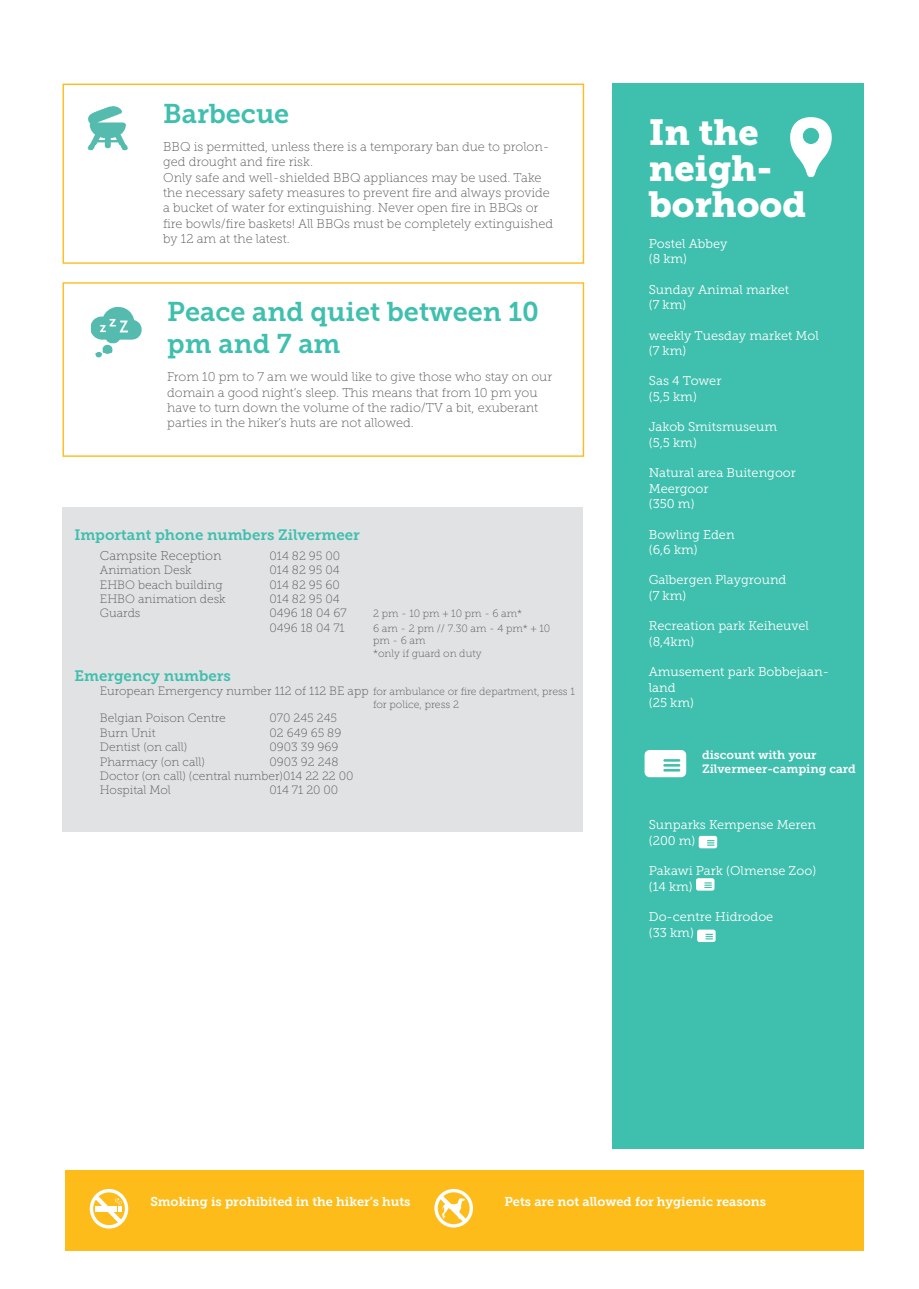
<style>
.page{position:relative;width:919px;height:1289px;background:#fff}
.page>*{position:absolute;margin:0;border:0;box-sizing:border-box;transform-origin:0 0}
.t1{font:36px/36px "Museo Slab 900";color:#fff}
.titel{font:27px/32.4px "Museo Slab 700";color:#3fbfae}
.subtitel{font:15px "Museo Slab 700";color:#3fbfae}
.titel-2{font:12.75px/15.3px "Museo Slab 100";color:#57585a}
.t2{font:12.75px/15.3px "Museo Slab 300";color:#fff}
.t3{font:12.75px "Museo Slab 700";color:#fff}
.t4{font:12px "Museo Slab 100";color:#57585a}
.t5{font:12px "Museo Slab 700";color:#fff}
.t6{font:10.5px "Museo Slab 100";color:#57585a}
.s1{font-size:10.5px}
</style>
<div class="page">
<div style="left:63px;top:84px;width:521px;height:180px;border:1px solid #fdbc19"></div>
<div style="left:63px;top:282px;width:521px;height:175px;border:1px solid #fdbc19"></div>
<div style="left:63px;top:507px;width:519px;height:324px;background:#e1e2e4"></div>
<img style="left:91px;top:307px;width:50px;height:51px">
<img style="left:87px;top:106px;width:41px;height:45px">
<div style="left:65px;top:1169px;width:798px;height:81px;background:#fdbc19"></div>
<svg style="left:90px;top:1189px;width:38px;height:39px"></svg>
<svg style="left:434px;top:1189px;width:39px;height:38px"></svg>
<div style="left:612px;top:83px;width:251px;height:1065px;background:#3fbfae"></div>
<svg style="left:698px;top:835px;width:19px;height:13px"></svg>
<svg style="left:696px;top:878px;width:18px;height:13px"></svg>
<svg style="left:697px;top:929px;width:18px;height:13px"></svg>
<svg style="left:790px;top:117px;width:42px;height:60px"></svg>
<svg style="left:644px;top:750px;width:42px;height:27px"></svg>
<p class="titel" style="left:163px;top:98px;width:128px">Barbecue</p>
<p class="titel-2" style="left:163px;top:139px;width:388px">BBQ is permitted, unless there is a temporary ban due to prolon&shy;ged drought and fire risk.</p>
<p class="titel-2" style="left:163px;top:170px;width:391px">Only safe and well-shielded BBQ appliances may be used. Take the necessary safety measures to prevent fire and always provide a bucket of water for extinguishing. Never open fire in BBQs or fire bowls/fire baskets! All BBQs must be completely extinguished by 12 am at the latest.</p>
<p class="titel" style="left:167px;top:295px;width:373px">Peace and quiet between 10 pm and 7 am</p>
<p class="titel-2" style="left:167px;top:369px;width:386px">From 10 pm to 7 am we would like to give those who stay on our domain a good night’s sleep. This means that from 10 pm you have to turn down the volume of the radio/TV a bit, exuberant parties in the hiker’s huts are not allowed.</p>
<p class="subtitel" style="left:74px;top:526px;width:287px">Important phone numbers Zilvermeer</p>
<p class="titel-2" style="left:100px;top:548px;width:123px">Campsite Reception</p>
<p class="t4" style="left:269px;top:549px;width:72px">014 82 95 00</p>
<p class="t4" style="left:100px;top:563px;width:93px">Animation Desk</p>
<p class="t4" style="left:269px;top:563px;width:72px">014 82 95 04</p>
<p class="t4" style="left:100px;top:578px;width:124px">EHBO beach building</p>
<p class="t4" style="left:269px;top:578px;width:72px">014 82 95 60</p>
<p class="t4" style="left:100px;top:592px;width:127px">EHBO animation desk</p>
<p class="t4" style="left:269px;top:592px;width:72px">014 82 95 04</p>
<p class="t4" style="left:100px;top:606px;width:42px">Guards</p>
<p class="t4" style="left:269px;top:606px;width:79px">0496 18 04 67</p>
<p class="t6" style="left:373px;top:608px;width:150px">2 pm - 10 pm + 10 pm - 6 am*</p>
<p class="t4" style="left:269px;top:621px;width:77px">0496 18 04 71</p>
<p class="t6" style="left:373px;top:622px;width:179px">6 am - 2 pm // 7.30 am - 4 pm* + 10</p>
<p class="t6" style="left:373px;top:635px;width:54px">pm - 6 am</p>
<p class="t6" style="left:373px;top:647px;width:110px">*only if guard on duty</p>
<p class="subtitel" style="left:74px;top:667px;width:158px">Emergency numbers</p>
<p class="t4" style="left:100px;top:684px;width:476px">European Emergency number 112 of 112 BE app <span class="s1">for ambulance or fire department, press 1</span></p>
<p class="t6" style="left:373px;top:698px;width:87px">for police, press 2</p>
<p class="t4" style="left:100px;top:711px;width:127px">Belgian Poison Centre</p>
<p class="t4" style="left:269px;top:711px;width:69px">070 245 245</p>
<p class="t4" style="left:100px;top:726px;width:57px">Burn Unit</p>
<p class="t4" style="left:269px;top:726px;width:73px">02 649 65 89</p>
<p class="t4" style="left:100px;top:740px;width:89px">Dentist (on call)</p>
<p class="t4" style="left:269px;top:740px;width:70px">0903 39 969</p>
<p class="t4" style="left:100px;top:755px;width:106px">Pharmacy (on call)</p>
<p class="t4" style="left:269px;top:755px;width:70px">0903 92 248</p>
<p class="t4" style="left:100px;top:769px;width:255px">Doctor (on call) (central number)014 22 22 00</p>
<p class="t4" style="left:100px;top:783px;width:72px">Hospital Mol</p>
<p class="t4" style="left:269px;top:783px;width:70px">014 71 20 00</p>
<p class="t1" style="left:648px;top:115px;width:111px">In the</p>
<p class="t1" style="left:648px;top:151px;width:159px">neigh&shy;borhood</p>
<p class="t2" style="left:648px;top:236px;width:80px">Postel Abbey</p>
<p class="t2" style="left:648px;top:251px;width:40px">(8 km)</p>
<p class="t2" style="left:648px;top:282px;width:142px">Sunday Animal market</p>
<p class="t2" style="left:648px;top:297px;width:39px">(7 km)</p>
<p class="t2" style="left:648px;top:327px;width:171px">weekly Tuesday market Mol</p>
<p class="t2" style="left:648px;top:343px;width:39px">(7 km)</p>
<p class="t2" style="left:648px;top:373px;width:74px">Sas 4 Tower</p>
<p class="t2" style="left:648px;top:389px;width:49px">(5,5 km)</p>
<p class="t2" style="left:648px;top:419px;width:130px">Jakob Smitsmuseum</p>
<p class="t2" style="left:648px;top:435px;width:49px">(5,5 km)</p>
<p class="t2" style="left:648px;top:465px;width:148px">Natural area Buitengoor<br>Meergoor</p>
<p class="t2" style="left:648px;top:496px;width:47px">(350 m)</p>
<p class="t2" style="left:648px;top:526px;width:87px">Bowling Eden</p>
<p class="t2" style="left:648px;top:542px;width:50px">(6,6 km)</p>
<p class="t2" style="left:648px;top:572px;width:139px">Galbergen Playground</p>
<p class="t2" style="left:648px;top:588px;width:39px">(7 km)</p>
<p class="t2" style="left:648px;top:618px;width:162px">Recreation park Keiheuvel</p>
<p class="t2" style="left:648px;top:633px;width:47px">(8,4km)</p>
<p class="t2" style="left:648px;top:664px;width:182px">Amusement park Bobbejaan&shy;land</p>
<p class="t2" style="left:648px;top:695px;width:47px">(25 km)</p>
<p class="t5" style="left:702px;top:748px;width:116px">discount with your</p>
<p class="t5" style="left:702px;top:762px;width:155px">Zilvermeer-camping card</p>
<p class="t2" style="left:648px;top:817px;width:169px">Sunparks Kempense Meren (200 m)</p>
<p class="t2" style="left:648px;top:863px;width:169px">Pakawi Park (Olmense Zoo) (14 km)</p>
<p class="t2" style="left:648px;top:909px;width:126px">Do-centre Hidrodoe</p>
<p class="t2" style="left:648px;top:924px;width:47px">(33 km)</p>
<p class="t3" style="left:150px;top:1194px;width:261px">Smoking is prohibited in the hiker’s huts</p>
<p class="t3" style="left:504px;top:1194px;width:263px">Pets are not allowed for hygienic reasons</p>
</div>
